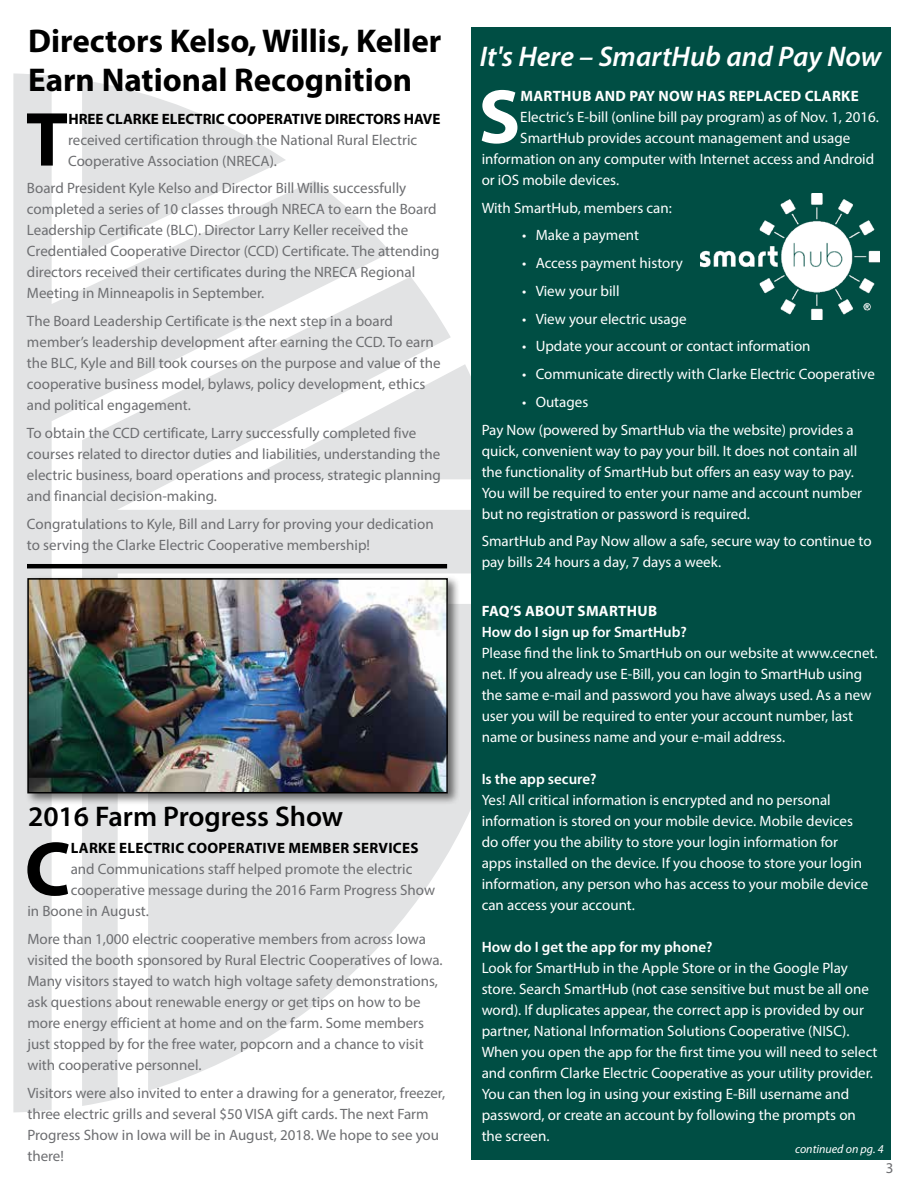
<style>
.page{position:relative;width:918px;height:1188px;background:#fff}
.page>*{position:absolute;margin:0;border:0;box-sizing:border-box;transform-origin:0 0}
.t1{font:700 77.25px "Myriad Pro";color:#000}
.t2{font:700 77.25px "Myriad Pro";color:#fff}
.t3{font:700 33px/39px "Myriad Pro";color:#000}
.t4{font:italic 600 28.5px "Myriad Pro";color:#fff}
.t5{font:600 28.5px "Myriad Pro";color:#000}
.t6{font:15px/21px "Myriad Pro";color:#fff}
.t7{font:15px/21px "Myriad Pro";color:#6d6e71}
.t8{font:700 15px "Myriad Pro";letter-spacing:.005em;color:#000}
.t9{font:600 15px "Myriad Pro";color:#fff}
.t10{font:700 15px "Myriad Pro";letter-spacing:.02em;color:#fff}
.t11{font:italic 12px "Myriad Pro";color:#fff}
</style>
<div class="page">
<svg style="left:13px;top:73px;width:378px;height:1039px;fill:#e2e3e4"></svg>
<svg style="left:82px;top:80px;width:204px;height:176px"></svg>
<svg style="left:82px;top:277px;width:390px;height:829px;fill:#e2e3e4"></svg>
<div style="left:472px;top:27px;width:419px;height:1133px;background:#004e44"></div>
<img style="left:701px;top:193px;width:179px;height:126px">
<hr style="left:27px;top:564px;width:420px;height:4px;background:#000">
<div style="left:24px;top:575px;width:436px;height:231px;background:#000;opacity:.55"></div>
<img style="left:30px;top:581px;width:415px;height:209px">
<div style="left:27px;top:578px;width:421px;height:215px;border:2px solid #000"></div>
<h2 class="t3" style="left:28px;top:20px;width:415px">Directors Kelso, Willis, Keller<br>Earn National Recognition</h2>
<h1 class="t1" style="left:26px;top:89px;width:44px">T</h1>
<p class="t8" style="left:68px;top:109px;width:374px">HREE CLARKE ELECTRIC COOPERATIVE DIRECTORS HAVE</p>
<p class="t7" style="left:68px;top:129px;width:351px">received certification through the National Rural Electric<br>Cooperative Association (NRECA).</p>
<p class="t7" style="left:27px;top:178px;width:414px">Board President Kyle Kelso and Director Bill Willis successfully completed a series of 10 classes through NRECA to earn the Board Leadership Certificate (BLC). Director Larry Keller received the Credentialed Cooperative Director (CCD) Certificate. The attending directors received their certificates during the NRECA Regional Meeting in Minneapolis in September.</p>
<p class="t7" style="left:27px;top:310px;width:415px">The Board Leadership Certificate is the next step in a board member’s leadership development after earning the CCD. To earn the BLC, Kyle and Bill took courses on the purpose and value of the cooperative business model, bylaws, policy development, ethics and political engagement.</p>
<p class="t7" style="left:27px;top:422px;width:415px">To obtain the CCD certificate, Larry successfully completed five courses related to director duties and liabilities, understanding the electric business, board operations and process, strategic planning and financial decision-making.</p>
<p class="t7" style="left:27px;top:513px;width:408px">Congratulations to Kyle, Bill and Larry for proving your dedication to serving the Clarke Electric Cooperative membership!</p>
<h3 class="t5" style="left:28px;top:798px;width:317px">2016 Farm Progress Show</h3>
<h1 class="t1" style="left:25px;top:819px;width:48px">C</h1>
<p class="t8" style="left:71px;top:838px;width:349px">LARKE ELECTRIC COOPERATIVE MEMBER SERVICES</p>
<p class="t7" style="left:71px;top:858px;width:343px">and Communications staff helped promote the electric</p>
<p class="t7" style="left:71px;top:879px;width:366px">cooperative message during the 2016 Farm Progress Show</p>
<p class="t7" style="left:27px;top:900px;width:123px">in Boone in August.</p>
<p class="t7" style="left:27px;top:928px;width:417px">More than 1,000 electric cooperative members from across Iowa visited the booth sponsored by Rural Electric Cooperatives of Iowa.<br>Many visitors stayed to watch high voltage safety demonstrations, ask questions about renewable energy or get tips on how to be more energy efficient at home and on the farm. Some members just stopped by for the free water, popcorn and a chance to visit with cooperative personnel.</p>
<p class="t7" style="left:27px;top:1082px;width:419px">Visitors were also invited to enter a drawing for a generator, freezer, three electric grills and several $50 VISA gift cards. The next Farm Progress Show in Iowa will be in August, 2018. We hope to see you there!</p>
<h3 class="t4" style="left:480px;top:38px;width:403px">It's Here – SmartHub and Pay Now</h3>
<h1 class="t2" style="left:479px;top:66px;width:43px">S</h1>
<p class="t10" style="left:520px;top:86px;width:340px">MARTHUB AND PAY NOW HAS REPLACED CLARKE</p>
<p class="t6" style="left:520px;top:106px;width:360px">Electric’s E-bill (online bill pay program) as of Nov. 1, 2016.</p>
<p class="t6" style="left:520px;top:127px;width:331px">SmartHub provides account management and usage</p>
<p class="t6" style="left:482px;top:148px;width:394px">information on any computer with Internet access and Android</p>
<p class="t6" style="left:482px;top:169px;width:139px">or iOS mobile devices.</p>
<p class="t6" style="left:482px;top:197px;width:192px">With SmartHub, members can:</p>
<p class="t6" style="left:522px;top:225px;width:118px">• Make a payment</p>
<p class="t6" style="left:522px;top:252px;width:162px">• Access payment history</p>
<p class="t6" style="left:522px;top:280px;width:99px">• View your bill</p>
<p class="t6" style="left:522px;top:308px;width:166px">• View your electric usage</p>
<p class="t6" style="left:522px;top:336px;width:290px">• Update your account or contact information</p>
<p class="t6" style="left:522px;top:363px;width:354px">• Communicate directly with Clarke Electric Cooperative</p>
<p class="t6" style="left:482px;top:388px;width:374px;line-height:27.8px;text-indent:40px">• Outages<br>Pay Now (powered by SmartHub via the website) provides a</p>
<p class="t6" style="left:482px;top:440px;width:382px">quick, convenient way to pay your bill. It does not contain all the functionality of SmartHub but offers an easy way to pay.<br>You will be required to enter your name and account number but no registration or password is required.</p>
<p class="t6" style="left:482px;top:531px;width:392px">SmartHub and Pay Now allow a safe, secure way to continue to pay bills 24 hours a day, 7 days a week.</p>
<p class="t10" style="left:482px;top:601px;width:177px">FAQ’S ABOUT SMARTHUB</p>
<p class="t9" style="left:482px;top:623px;width:207px">How do I sign up for SmartHub?</p>
<p class="t6" style="left:482px;top:642px;width:397px">Please find the link to SmartHub on our website at www.cecnet. net. If you already use E-Bill, you can login to SmartHub using the same e-mail and password you have always used. As a new user you will be required to enter your account number, last name or business name and your e-mail address.</p>
<p class="t9" style="left:482px;top:770px;width:116px">Is the app secure?</p>
<p class="t6" style="left:482px;top:789px;width:388px">Yes! All critical information is encrypted and no personal information is stored on your mobile device. Mobile devices do offer you the ability to store your login information for apps installed on the device. If you choose to store your login information, any person who has access to your mobile device can access your account.</p>
<p class="t9" style="left:482px;top:938px;width:232px">How do I get the app for my phone?</p>
<p class="t6" style="left:482px;top:957px;width:397px">Look for SmartHub in the Apple Store or in the Google Play store. Search SmartHub (not case sensitive but must be all one word). If duplicates appear, the correct app is provided by our partner, National Information Solutions Cooperative (NISC).<br>When you open the app for the first time you will need to select and confirm Clarke Electric Cooperative as your utility provider.<br>You can then log in using your existing E-Bill username and password, or create an account by following the prompts on the screen.</p>
<p class="t11" style="left:795px;top:1141px;width:90px">continued on pg. 4</p>
<p class="t7" style="left:886px;top:1157px;width:9px">3</p>
</div>
